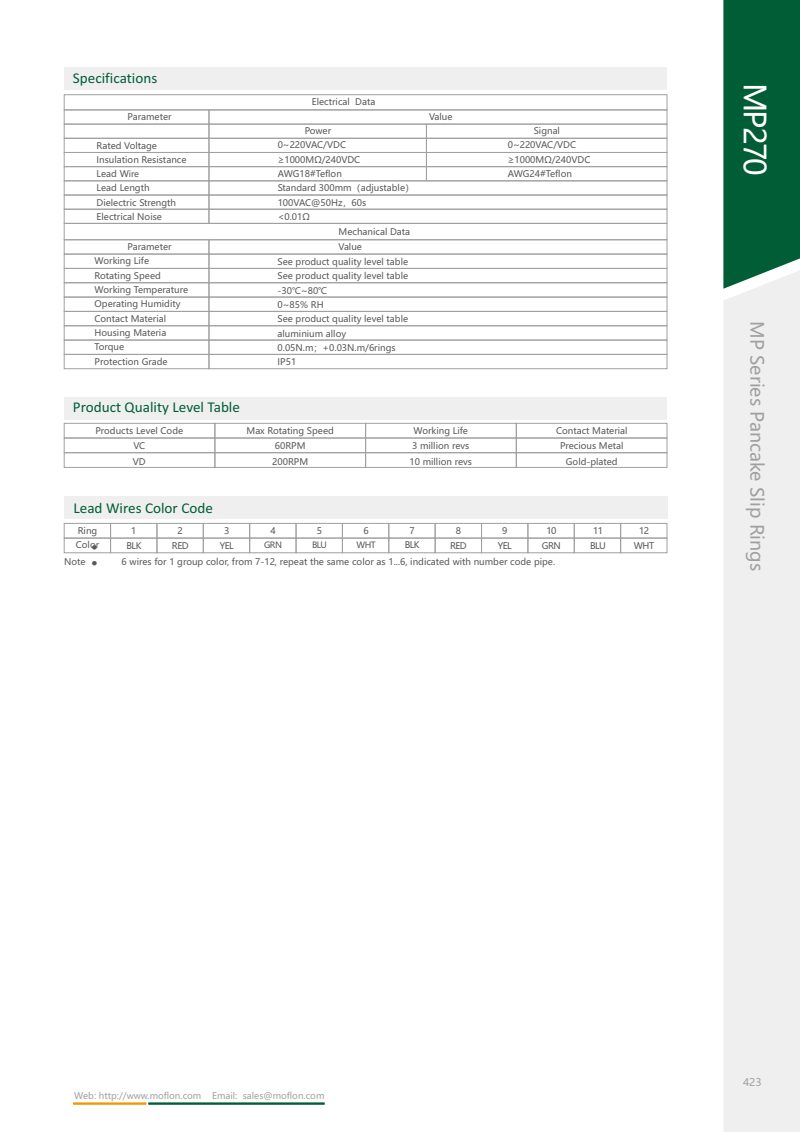
<style>
.page{position:relative;width:800px;height:1132px;background:#fff}
.page>*{position:absolute;margin:0;border:0;box-sizing:border-box;transform-origin:0 0}
.t1{font:36px "Microsoft Ya Hei";color:#595857}
.t2{font:30px "Microsoft Ya Hei";letter-spacing:-.06em;color:#fff}
.t3{font:18px "Microsoft Ya Hei";color:#a0a0a1}
.t4{font:15px "Calibri";color:#005d36}
.t5{font:10.5px "Microsoft Ya Hei";color:#a0a0a1}
.t6{font:9px/14.2px "Microsoft Ya Hei";color:#595857;text-align:center}
.t7{font:9px "Microsoft Ya Hei";color:#a0a0a1}
.t8{font:8.55px "Microsoft Ya Hei";letter-spacing:-.06em;color:#595857}
.s1{font-size:8.55px}
</style>
<div class="page">
<div style="left:723px;top:0;width:76px;height:270px;background:#005d36"></div>
<div style="left:723px;top:270px;width:76px;height:861px;background:#efeff0"></div>
<div style="left:64px;top:94px;width:603px;height:16px;border:1px solid #a0a0a1"></div>
<div style="left:208px;top:109px;width:459px;height:15px;border:1px solid #a0a0a1"></div>
<div style="left:64px;top:109px;width:145px;height:15px;border:1px solid #a0a0a1"></div>
<div style="left:426px;top:124px;width:241px;height:15px;border:1px solid #a0a0a1"></div>
<div style="left:208px;top:124px;width:219px;height:15px;border:1px solid #a0a0a1"></div>
<div style="left:64px;top:124px;width:145px;height:15px;border:1px solid #a0a0a1"></div>
<div style="left:426px;top:138px;width:241px;height:15px;border:1px solid #a0a0a1"></div>
<div style="left:208px;top:138px;width:219px;height:15px;border:1px solid #a0a0a1"></div>
<div style="left:64px;top:138px;width:145px;height:15px;border:1px solid #a0a0a1"></div>
<div style="left:426px;top:152px;width:241px;height:15px;border:1px solid #a0a0a1"></div>
<div style="left:208px;top:152px;width:219px;height:15px;border:1px solid #a0a0a1"></div>
<div style="left:64px;top:152px;width:145px;height:15px;border:1px solid #a0a0a1"></div>
<div style="left:426px;top:166px;width:241px;height:15px;border:1px solid #a0a0a1"></div>
<div style="left:208px;top:166px;width:219px;height:15px;border:1px solid #a0a0a1"></div>
<div style="left:64px;top:166px;width:145px;height:15px;border:1px solid #a0a0a1"></div>
<div style="left:208px;top:180px;width:459px;height:15px;border:1px solid #a0a0a1"></div>
<div style="left:64px;top:180px;width:145px;height:15px;border:1px solid #a0a0a1"></div>
<div style="left:208px;top:194px;width:459px;height:15px;border:1px solid #a0a0a1"></div>
<div style="left:64px;top:194px;width:145px;height:15px;border:1px solid #a0a0a1"></div>
<div style="left:208px;top:209px;width:459px;height:15px;border:1px solid #a0a0a1"></div>
<div style="left:64px;top:209px;width:145px;height:15px;border:1px solid #a0a0a1"></div>
<div style="left:64px;top:223px;width:603px;height:17px;border:1px solid #a0a0a1"></div>
<div style="left:208px;top:239px;width:459px;height:15px;border:1px solid #a0a0a1"></div>
<div style="left:64px;top:239px;width:145px;height:15px;border:1px solid #a0a0a1"></div>
<div style="left:208px;top:253px;width:459px;height:16px;border:1px solid #a0a0a1"></div>
<div style="left:64px;top:253px;width:145px;height:16px;border:1px solid #a0a0a1"></div>
<div style="left:208px;top:268px;width:459px;height:15px;border:1px solid #a0a0a1"></div>
<div style="left:64px;top:268px;width:145px;height:15px;border:1px solid #a0a0a1"></div>
<div style="left:208px;top:296px;width:459px;height:16px;border:1px solid #a0a0a1"></div>
<div style="left:64px;top:296px;width:145px;height:16px;border:1px solid #a0a0a1"></div>
<div style="left:208px;top:282px;width:459px;height:15px;border:1px solid #a0a0a1"></div>
<div style="left:64px;top:282px;width:145px;height:15px;border:1px solid #a0a0a1"></div>
<div style="left:64px;top:68px;width:602px;height:22px;background:#efeff0"></div>
<div style="left:208px;top:325px;width:459px;height:15px;border:1px solid #a0a0a1"></div>
<div style="left:64px;top:325px;width:145px;height:15px;border:1px solid #a0a0a1"></div>
<div style="left:208px;top:339px;width:459px;height:16px;border:1px solid #a0a0a1"></div>
<div style="left:64px;top:339px;width:145px;height:16px;border:1px solid #a0a0a1"></div>
<div style="left:208px;top:354px;width:459px;height:15px;border:1px solid #a0a0a1"></div>
<div style="left:64px;top:354px;width:145px;height:15px;border:1px solid #a0a0a1"></div>
<div style="left:64px;top:397px;width:602px;height:23px;background:#efeff0"></div>
<div style="left:64px;top:423px;width:151px;height:15px;border:1px solid #a0a0a1"></div>
<div style="left:64px;top:437px;width:151px;height:16px;border:1px solid #a0a0a1"></div>
<div style="left:64px;top:452px;width:151px;height:15px;border:1px solid #a0a0a1"></div>
<div style="left:214px;top:423px;width:152px;height:15px;border:1px solid #a0a0a1"></div>
<div style="left:214px;top:437px;width:152px;height:16px;border:1px solid #a0a0a1"></div>
<div style="left:214px;top:452px;width:152px;height:15px;border:1px solid #a0a0a1"></div>
<div style="left:515px;top:423px;width:152px;height:15px;border:1px solid #a0a0a1"></div>
<div style="left:515px;top:437px;width:152px;height:16px;border:1px solid #a0a0a1"></div>
<div style="left:515px;top:452px;width:152px;height:15px;border:1px solid #a0a0a1"></div>
<div style="left:365px;top:423px;width:151px;height:15px;border:1px solid #a0a0a1"></div>
<div style="left:365px;top:437px;width:151px;height:16px;border:1px solid #a0a0a1"></div>
<div style="left:365px;top:452px;width:151px;height:15px;border:1px solid #a0a0a1"></div>
<div style="left:64px;top:496px;width:603px;height:23px;background:#efeff0"></div>
<div style="left:388px;top:537px;width:47px;height:16px;border:1px solid #a0a0a1"></div>
<div style="left:64px;top:523px;width:47px;height:15px;border:1px solid #a0a0a1"></div>
<div style="left:64px;top:537px;width:47px;height:16px;border:1px solid #a0a0a1"></div>
<div style="left:110px;top:523px;width:47px;height:15px;border:1px solid #a0a0a1"></div>
<div style="left:110px;top:537px;width:47px;height:16px;border:1px solid #a0a0a1"></div>
<div style="left:203px;top:523px;width:47px;height:15px;border:1px solid #a0a0a1"></div>
<div style="left:203px;top:537px;width:47px;height:16px;border:1px solid #a0a0a1"></div>
<div style="left:156px;top:523px;width:48px;height:15px;border:1px solid #a0a0a1"></div>
<div style="left:156px;top:537px;width:48px;height:16px;border:1px solid #a0a0a1"></div>
<div style="left:388px;top:523px;width:47px;height:15px;border:1px solid #a0a0a1"></div>
<div style="left:342px;top:523px;width:47px;height:15px;border:1px solid #a0a0a1"></div>
<div style="left:342px;top:537px;width:47px;height:16px;border:1px solid #a0a0a1"></div>
<div style="left:249px;top:523px;width:47px;height:15px;border:1px solid #a0a0a1"></div>
<div style="left:249px;top:537px;width:47px;height:16px;border:1px solid #a0a0a1"></div>
<div style="left:295px;top:523px;width:48px;height:15px;border:1px solid #a0a0a1"></div>
<div style="left:295px;top:537px;width:48px;height:16px;border:1px solid #a0a0a1"></div>
<div style="left:620px;top:523px;width:47px;height:15px;border:1px solid #a0a0a1"></div>
<div style="left:620px;top:537px;width:47px;height:16px;border:1px solid #a0a0a1"></div>
<div style="left:434px;top:523px;width:48px;height:15px;border:1px solid #a0a0a1"></div>
<div style="left:434px;top:537px;width:48px;height:16px;border:1px solid #a0a0a1"></div>
<div style="left:481px;top:523px;width:47px;height:15px;border:1px solid #a0a0a1"></div>
<div style="left:481px;top:537px;width:47px;height:16px;border:1px solid #a0a0a1"></div>
<div style="left:573px;top:523px;width:48px;height:15px;border:1px solid #a0a0a1"></div>
<div style="left:573px;top:537px;width:48px;height:16px;border:1px solid #a0a0a1"></div>
<div style="left:527px;top:523px;width:47px;height:15px;border:1px solid #a0a0a1"></div>
<div style="left:527px;top:537px;width:47px;height:16px;border:1px solid #a0a0a1"></div>
<svg style="left:73px;top:1102px;width:252px;height:2px"></svg>
<h3 class="t4" style="left:73px;top:71px;width:86px">Specifications</h3>
<p class="t6" style="left:312px;top:95px;width:65px">Electrical Data</p>
<p class="t6" style="left:127px;top:110px;width:45px">Parameter</p>
<p class="t6" style="left:429px;top:110px;width:25px">Value</p>
<p class="t6" style="left:96px;top:139px;width:91px;text-align:left">Rated Voltage<br>Insulation Resistance<br>Lead W<span class="s1">ire<br></span>Lead Length<br>Dielectric Strength<br>Electrical Noise</p>
<p class="t6" style="left:277px;top:139px;width:138px;text-align:left">0~220VAC/VDC ≥1000MΩ/240VDC<br>AWG18#Teflon<br>Standard 300mm（adjustable）<br>100VAC@50Hz，60s<br>&lt;0.01Ω</p>
<p class="t6" style="left:304px;top:125px;width:28px">Power</p>
<p class="t6" style="left:507px;top:125px;width:84px;text-align:left;text-indent:26px">Signal<br>0~220VAC/VDC ≥1000MΩ/240VDC<br>AWG24#Teflon</p>
<p class="t6" style="left:338px;top:225px;width:73px">Mechanical Data</p>
<p class="t6" style="left:95px;top:240px;width:95px;text-align:left;text-indent:33px">Parameter<br>Working Life<br>Rotating Speed<br>Working Temperature<br>Operating Humidity<br>Contact Material<br>Housing Materia<br>Torque<br>Protection Grade</p>
<p class="t6" style="left:277px;top:240px;width:132px;text-align:left;text-indent:61px">Value<br>See product quality level table<br>See product quality level table -30℃~80℃<br>0~85% RH<br>See product quality level table aluminium alloy<br>0.05N.m；+0.03N.m/6rings<br>IP51</p>
<h3 class="t4" style="left:73px;top:401px;width:168px">Product Quality Level Table</h3>
<p class="t6" style="left:95px;top:423px;width:89px;line-height:15.3px">Products Level Code<br>VC<br>VD</p>
<p class="t6" style="left:246px;top:424px;width:89px;line-height:15.3px">Max Rotating Speed<br>60RPM<br>200RPM</p>
<p class="t6" style="left:409px;top:423px;width:64px;line-height:15.3px">Working Life<br>3 million revs<br>10 million revs</p>
<p class="t6" style="left:556px;top:423px;width:73px;line-height:15.3px">Contact Material<br>Precious Metal<br>Gold-plated</p>
<h3 class="t4" style="left:73px;top:501px;width:141px">Lead Wires Color Code</h3>
<p class="t6" style="left:76px;top:524px;width:25px;text-align:left">Ring<br>Color</p>
<p class="t6" style="left:126px;top:524px;width:16px">1<br>BLK</p>
<p class="t6" style="left:172px;top:524px;width:18px">2<br>RED</p>
<p class="t6" style="left:220px;top:524px;width:15px">3<br>YEL</p>
<p class="t6" style="left:270px;top:524px;width:7px">4</p>
<p class="t6" style="left:404px;top:524px;width:16px">7<br>BLK</p>
<p class="t6" style="left:450px;top:524px;width:18px">8<br>RED</p>
<p class="t6" style="left:498px;top:524px;width:15px">9<br>YEL</p>
<p class="t6" style="left:542px;top:524px;width:20px">10<br>GRN</p>
<p class="t6" style="left:590px;top:524px;width:17px">11<br>BLU</p>
<p class="t6" style="left:634px;top:524px;width:22px">12<br>WHT</p>
<p class="t6" style="left:317px;top:524px;width:7px">5</p>
<p class="t8" style="left:312px;top:540px;width:16px">BLU</p>
<p class="t6" style="left:363px;top:524px;width:7px">6</p>
<p class="t8" style="left:356px;top:541px;width:21px">WHT</p>
<p class="t8" style="left:264px;top:541px;width:19px">GRN</p>
<h1 class="t1" style="left:86px;top:535px;width:37px">：</h1>
<p class="t6" style="left:122px;top:555px;width:435px">6 wires for 1 group color, from 7-12, repeat the same color as 1...6, indicated with number code pipe.</p>
<p class="t6" style="left:64px;top:555px;width:23px">Note</p>
<h2 class="t2" style="left:768px;top:82px;width:95px;rotate:90deg">MP270</h2>
<h3 class="t3" style="left:764px;top:321px;width:251px;rotate:90deg">MP Series Pancake Slip Rings</h3>
<p class="t7" style="left:74px;top:1090px;width:252px">Web: http://www.moflon.com Email: sales@moflon.com</p>
<p class="t5" style="left:742px;top:1077px;width:20px">423</p>
</div>
